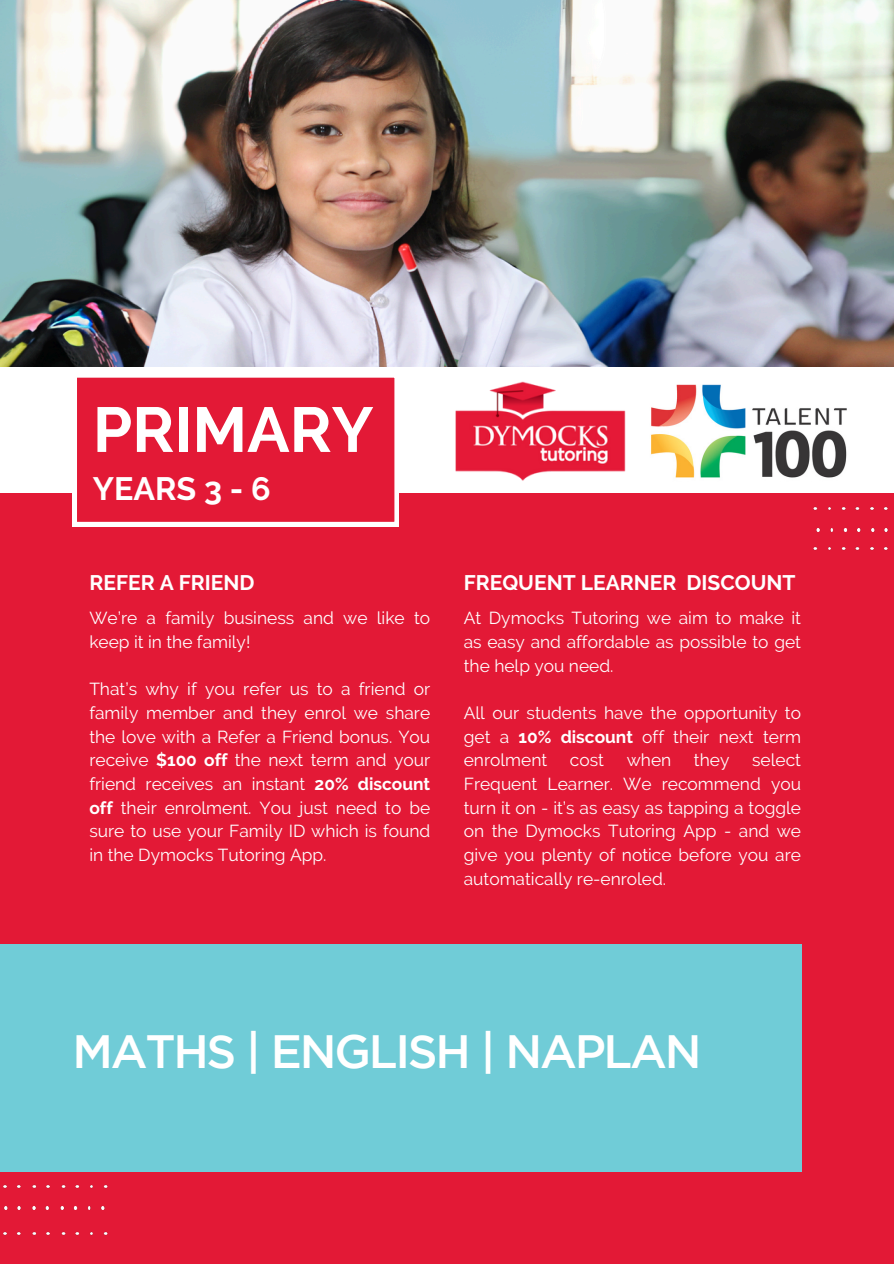
<style>
.page{position:relative;width:894px;height:1264px;background:#fff}
.page>*{position:absolute;margin:0;border:0;box-sizing:border-box;transform-origin:0 0}
.t1{font:700 63.3px "Raleway";color:#fff}
.t2{font:500 46.65px "Gotham";letter-spacing:-.05em;color:#fff}
.t3{font:700 32.25px "Raleway";color:#fff}
.t4{font:700 21px "Raleway";color:#fff}
.t5{font:17.4px/23.7px "Raleway";color:#fff;text-align:justify}
.s1{font-weight:700}
</style>
<div class="page">
<div style="left:0;top:0;width:893px;height:1263px;background:#e31936"></div>
<img style="left:0;top:0;width:893px;height:367px">
<div style="left:0;top:367px;width:893px;height:125px;background:#fff"></div>
<img style="left:3px;top:1184px;width:105px;height:5px">
<img style="left:3px;top:1231px;width:105px;height:5px">
<img style="left:3px;top:1206px;width:102px;height:4px">
<img style="left:813px;top:506px;width:75px;height:5px">
<img style="left:813px;top:528px;width:75px;height:23px">
<div style="left:0;top:944px;width:800px;height:227px;background:#70ccd7"></div>
<img style="left:455px;top:382px;width:170px;height:99px">
<div style="left:72px;top:377px;width:327px;height:149px;background:#e31936"></div>
<img style="left:651px;top:384px;width:196px;height:94px">
<p class="t1" style="left:93px;top:392px;width:282px">PRIMARY</p>
<p class="t3" style="left:93px;top:470px;width:179px">YEARS 3 - 6</p>
<h1 class="t4" style="left:89px;top:570px;width:167px">REFER A FRIEND</h1>
<p class="t5" style="left:89px;top:606px;width:342px">We’re a family business and we like to keep it in the family!</p>
<h3 class="t5" style="left:89px;top:677px;width:342px">That’s why if you refer us to a friend or family member and they enrol we share the love with a Refer a Friend bonus. You receive <span class="s1">$100 off</span> the next term and your friend receives an instant <span class="s1">20% discount off</span> their enrolment. You just need to be sure to use your Family ID which is found in the Dymocks Tutoring App.</h3>
<p class="t4" style="left:463px;top:570px;width:333px">FREQUENT LEARNER DISCOUNT</p>
<p class="t5" style="left:463px;top:606px;width:338px">At Dymocks Tutoring we aim to make it as easy and affordable as possible to get the help you need.</p>
<p class="t5" style="left:463px;top:701px;width:338px">All our students have the opportunity to get a <span class="s1">10% discount</span> off their next term enrolment</p>
<p class="t5" style="left:463px;top:748px;width:338px;text-indent:288px">select Frequent Learner. We recommend you turn it on - it’s as easy as tapping a toggle on the Dymocks Tutoring App - and we give you plenty of notice before you are automatically re-enroled.</p>
<p class="t5" style="left:570px;top:748px;width:36px">cost</p>
<p class="t5" style="left:626px;top:748px;width:46px">when</p>
<p class="t5" style="left:693px;top:748px;width:37px">they</p>
<h4 class="t2" style="left:72px;top:1033px;width:630px">MATHS | ENGLISH | NAPLAN</h4>
</div>
